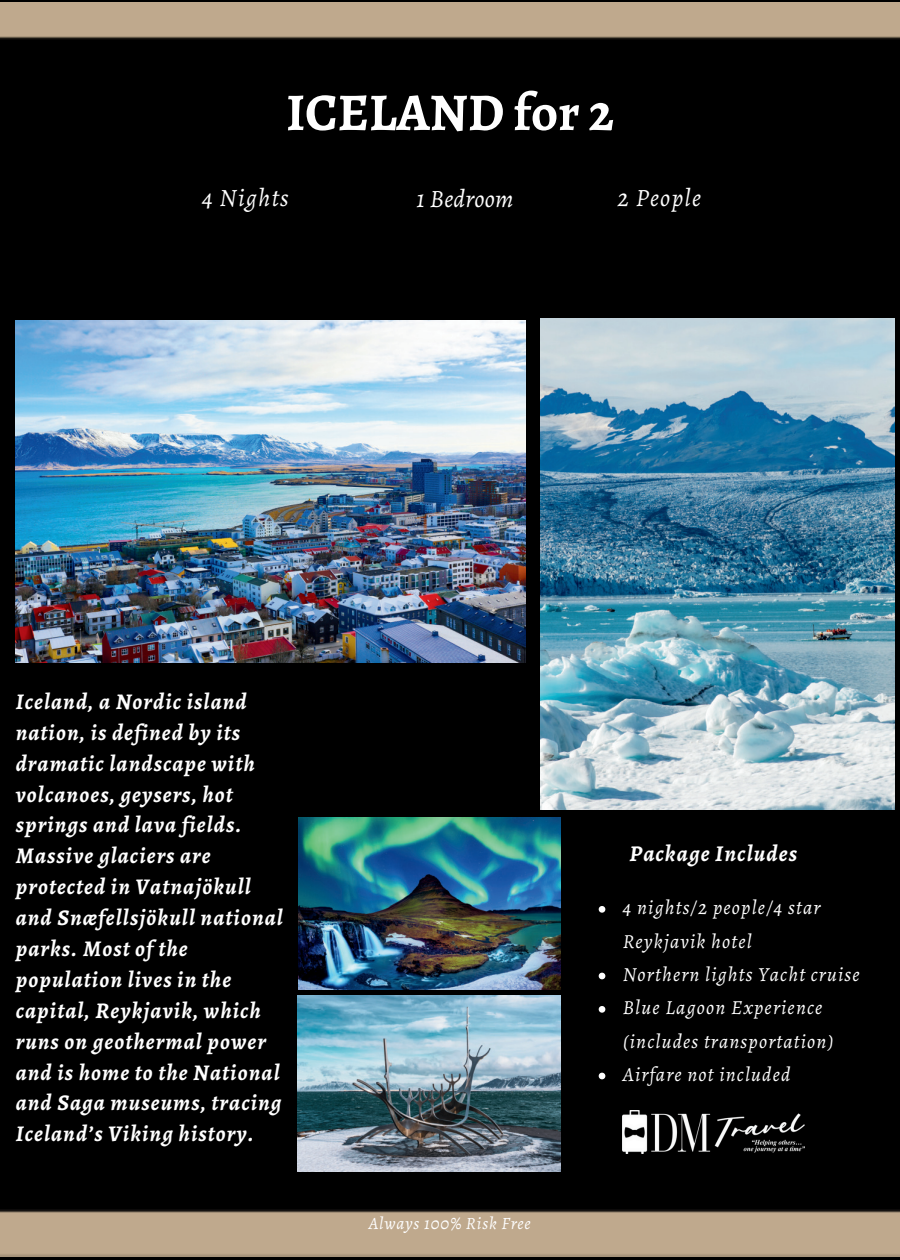
<style>
.page{position:relative;width:900px;height:1260px;background:#000}
.page>*{position:absolute;margin:0;border:0;box-sizing:border-box;transform-origin:0 0}
.t1{font:700 53px "Alegreya";letter-spacing:-.005em;color:#fff}
.t2{font:italic 25px "Alegreya";letter-spacing:.05em;color:#fff}
.t3{font:italic 25px "Alegreya";letter-spacing:.01em;color:#fff}
.t4{font:italic 700 22.75px "Alegreya";letter-spacing:.05em;color:#fff}
.t5{font:italic 700 22.5px/31px "Alegreya";letter-spacing:.05em;color:#fff}
.t6{font:italic 20px/33.2px "Alegreya";letter-spacing:.06em;color:#fff}
.t7{font:italic 17.25px "Alegreya";letter-spacing:.05em;color:#fff}
</style>
<div class="page">
<img style="left:297px;top:996px;width:264px;height:176px">
<img style="left:298px;top:817px;width:263px;height:173px">
<img style="left:15px;top:318px;width:880px;height:24px">
<img style="left:0;top:2px;width:900px;height:37px">
<img style="left:0;top:1210px;width:900px;height:47px">
<img style="left:16px;top:321px;width:510px;height:341px">
<img style="left:622px;top:1110px;width:183px;height:43px">
<img style="left:541px;top:319px;width:353px;height:491px">
<svg style="left:599px;top:906px;width:6px;height:7px"></svg>
<svg style="left:599px;top:973px;width:6px;height:6px"></svg>
<svg style="left:599px;top:1006px;width:6px;height:7px"></svg>
<svg style="left:599px;top:1073px;width:6px;height:6px"></svg>
<h1 class="t1" style="left:286px;top:76px;width:330px">ICELAND for 2</h1>
<p class="t2" style="left:202px;top:181px;width:88px">4 Nights</p>
<p class="t3" style="left:417px;top:181px;width:98px">1 Bedroom</p>
<p class="t2" style="left:618px;top:181px;width:85px">2 People</p>
<p class="t5" style="left:16px;top:685px;width:269px">Iceland, a Nordic island nation, is defined by its dramatic landscape with volcanoes, geysers, hot springs and lava fields.<br>Massive glaciers are protected in Vatnajökull and Snæfellsjökull national parks. Most of the population lives in the capital, Reykjavik, which runs on geothermal power and is home to the National and Saga museums, tracing<br>Iceland’s Viking history.</p>
<p class="t7" style="left:369px;top:1212px;width:164px">Always 100% Risk Free</p>
<p class="t4" style="left:630px;top:837px;width:169px">Package Includes</p>
<p class="t6" style="left:623px;top:891px;width:238px">4 nights/2 people/4 star<br>Reykjavik hotel<br>Northern lights Yacht cruise<br>Blue Lagoon Experience (includes transportation)<br>Airfare not included</p>
</div>
